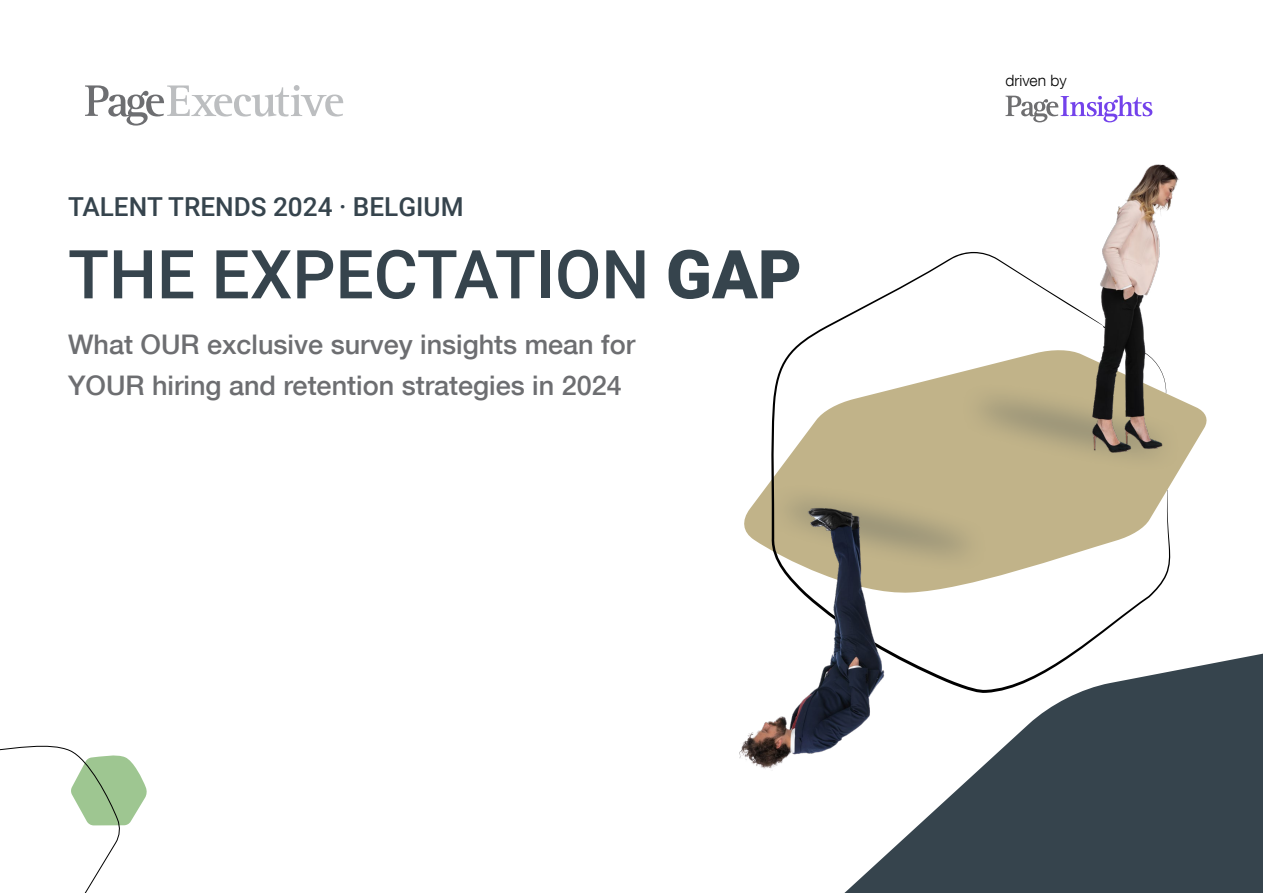
<style>
.page{position:relative;width:1263px;height:893px;background:#fff}
.page>*{position:absolute;margin:0;border:0;box-sizing:border-box;transform-origin:0 0}
.t1{font:500 67.5px "Roboto";color:#36444d}
.t2{font:500 27px/40.3px "Helvetica Neue LT Com";color:#6d6e71}
.t3{font:500 26.1px "Roboto";color:#36444d}
.t4{font:300 15.6px "Helvetica Neue LT Com";color:#000}
.s1{font-weight:900}
</style>
<div class="page">
<svg style="left:844px;top:653px;width:419px;height:240px;fill:#36444d"></svg>
<svg style="left:0;top:745px;width:147px;height:148px"></svg>
<svg style="left:1005px;top:95px;width:147px;height:27px"></svg>
<svg style="left:755px;top:404px;width:452px;height:98px"></svg>
<svg style="left:770px;top:252px;width:401px;height:441px"></svg>
<svg style="left:85px;top:85px;width:258px;height:41px"></svg>
<img style="left:739px;top:502px;width:154px;height:282px">
<img style="left:1078px;top:164px;width:111px;height:290px">
<p class="t3" style="left:68px;top:189px;width:397px">TALENT TRENDS 2024 · BELGIUM</p>
<h1 class="t1" style="left:68px;top:227px;width:735px">THE EXPECTATION <span class="s1">GAP</span></h1>
<p class="t2" style="left:68px;top:324px;width:569px">What OUR exclusive survey insights mean for<br>YOUR hiring and retention strategies in 2024</p>
<p class="t4" style="left:1005px;top:71px;width:63px">driven by</p>
</div>
